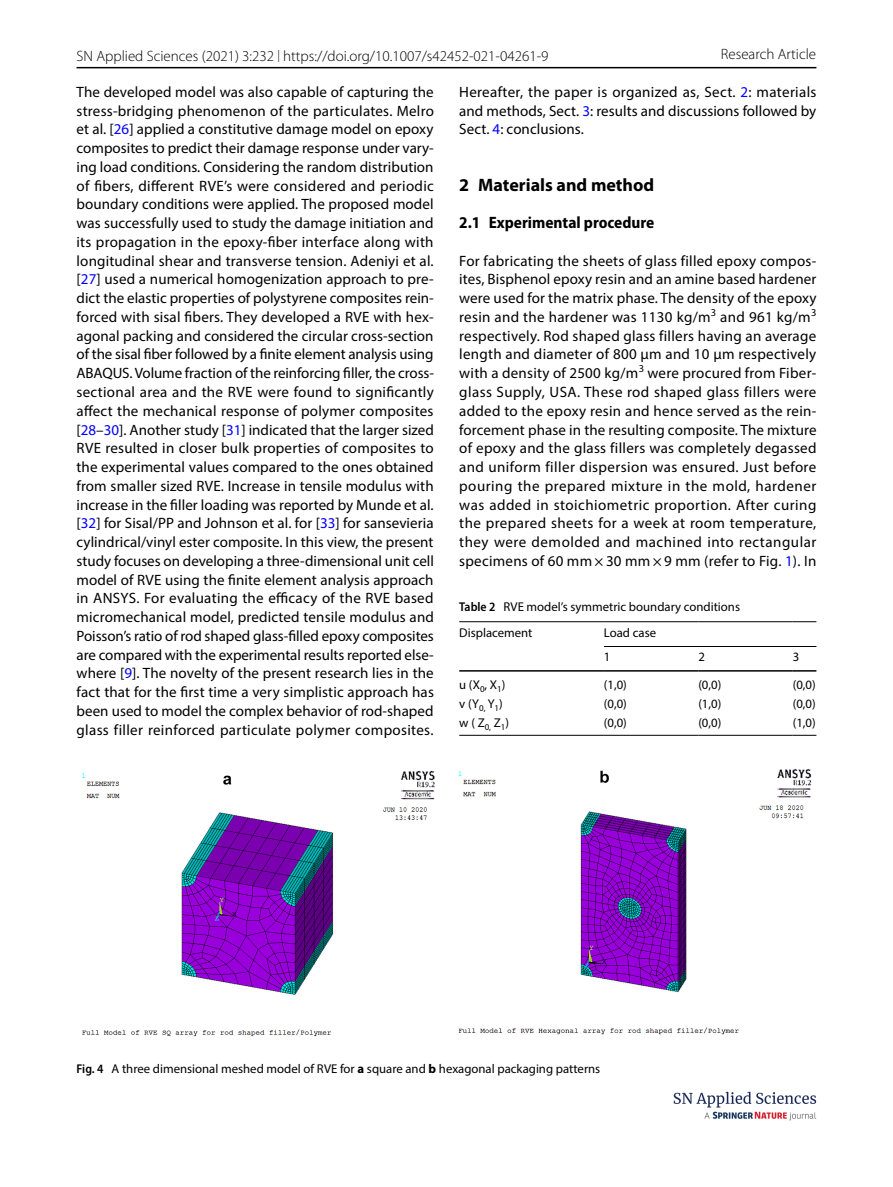
<style>
.page{position:relative;width:893px;height:1187px;background:#fff}
.page>*{position:absolute;margin:0;border:0;box-sizing:border-box;transform-origin:0 0}
.t1{font:700 18px "Myriad Pro";color:#000}
.t2{font:700 semi-condensed 16.5px "Myriad Pro";color:#000}
.t3{font:15px/18.8px "Myriad Pro";letter-spacing:.02em;color:#000;text-align:justify}
.t4{font:300 15px "Myriad Pro";color:#000}
.t5{font:12.75px/25.5px "Myriad Pro";color:#000}
.s1{font-size:12px}
.s2{color:#00f}
.s3{font-weight:600;font-stretch:semi-condensed}
.s4{font-weight:700}
</style>
<div class="page">
<hr style="left:77px;top:67px;width:739px;height:1px;background:#000">
<img style="left:673px;top:1091px;width:144px;height:29px">
<img style="left:82px;top:768px;width:730px;height:269px">
<hr style="left:459px;top:621px;width:145px;height:1px;background:#000">
<hr style="left:604px;top:621px;width:94px;height:1px;background:#000">
<hr style="left:698px;top:621px;width:95px;height:1px;background:#000">
<svg style="left:793px;top:621px;width:23px;height:1px"></svg>
<hr style="left:459px;top:670px;width:145px;height:1px;background:#000">
<hr style="left:604px;top:670px;width:94px;height:1px;background:#000">
<hr style="left:698px;top:670px;width:95px;height:1px;background:#000">
<svg style="left:793px;top:670px;width:23px;height:1px"></svg>
<hr style="left:459px;top:734px;width:145px;height:1px;background:#000">
<hr style="left:604px;top:734px;width:94px;height:1px;background:#000">
<hr style="left:698px;top:734px;width:95px;height:1px;background:#000">
<svg style="left:793px;top:734px;width:23px;height:1px"></svg>
<hr style="left:604px;top:646px;width:212px;height:1px;background:#000">
<p class="t4" style="left:77px;top:47px;width:473px">SN Applied Sciences (2021) 3:232 <span class="s1">|</span> https://doi.org/10.1007/s42452-021-04261-9</p>
<p class="t4" style="left:721px;top:46px;width:97px">Research Article</p>
<p class="t3" style="left:77px;top:82px;width:359px">The developed model was also capable of capturing the stress-bridging phenomenon of the particulates. Melro et al. [<span class="s2">26</span>] applied a constitutive damage model on epoxy composites to predict their damage response under vary&shy;ing load conditions. Considering the random distribution of fibers, different RVE’s were considered and periodic boundary conditions were applied. The proposed model was successfully used to study the damage initiation and its propagation in the epoxy-fiber interface along with longitudinal shear and transverse tension. Adeniyi et al. [<span class="s2">27</span>] used a numerical homogenization approach to pre&shy;dict the elastic properties of polystyrene composites rein&shy;forced with sisal fibers. They developed a RVE with hex&shy;agonal packing and considered the circular cross-section of the sisal fiber followed by a finite element analysis using ABAQUS. Volume fraction of the reinforcing filler, the cross&shy;sectional area and the RVE were found to significantly affect the mechanical response of polymer composites [<span class="s2">28</span>–<span class="s2">30</span>]. Another study [<span class="s2">31</span>] indicated that the larger sized RVE resulted in closer bulk properties of composites to the experimental values compared to the ones obtained from smaller sized RVE. Increase in tensile modulus with increase in the filler loading was reported by Munde et al. [<span class="s2">32</span>] for Sisal/PP and Johnson et al. for [<span class="s2">33</span>] for sansevieria cylindrical/vinyl ester composite. In this view, the present study focuses on developing a three-dimensional unit cell model of RVE using the finite element analysis approach in ANSYS. For evaluating the efficacy of the RVE based micromechanical model, predicted tensile modulus and Poisson’s ratio of rod shaped glass-filled epoxy composites are compared with the experimental results reported else&shy;where [<span class="s2">9</span>]. The novelty of the present research lies in the fact that for the first time a very simplistic approach has been used to model the complex behavior of rod-shaped glass filler reinforced particulate polymer composites.</p>
<p class="t3" style="left:459px;top:82px;width:359px">Hereafter, the paper is organized as, Sect. <span class="s2">2</span>: materials and methods, Sect. <span class="s2">3</span>: results and discussions followed by Sect. <span class="s2">4</span>: conclusions.</p>
<p class="t1" style="left:459px;top:173px;width:197px">2 Materials and method</p>
<p class="t2" style="left:459px;top:213px;width:197px">2.1 Experimental procedure</p>
<p class="t3" style="left:459px;top:251px;width:359px">For fabricating the sheets of glass filled epoxy compos&shy;ites, Bisphenol epoxy resin and an amine based hardener were used for the matrix phase. The density of the epoxy resin and the hardener was 1130 kg/m<sup>3</sup> and 961 kg/m<sup>3 </sup>respectively. Rod shaped glass fillers having an average length and diameter of 800 µm and 10 µm respectively with a density of 2500 kg/m<sup>3</sup> were procured from Fiber&shy;glass Supply, USA. These rod shaped glass fillers were added to the epoxy resin and hence served as the rein&shy;forcement phase in the resulting composite. The mixture of epoxy and the glass fillers was completely degassed and uniform filler dispersion was ensured. Just before pouring the prepared mixture in the mold, hardener was added in stoichiometric proportion. After curing the prepared sheets for a week at room temperature, they were demolded and machined into rectangular specimens of 60 mm × 30 mm × 9 mm (refer to Fig. <span class="s2">1</span>). In</p>
<p class="t5" style="left:459px;top:594px;width:282px"><span class="s3">Table 2</span> RVE model’s symmetric boundary conditions<br>Displacement</p>
<p class="t5" style="left:604px;top:620px;width:54px;line-height:24.5px">Load case<br>1</p>
<p class="t5" style="left:698px;top:644px;width:8px">2</p>
<p class="t5" style="left:793px;top:644px;width:8px">3</p>
<p class="t5" style="left:459px;top:672px;width:48px">u (X<sub>0</sub>, X<sub>1</sub>)</p>
<p class="t5" style="left:604px;top:672px;width:24px">(1,0)</p>
<p class="t5" style="left:698px;top:672px;width:24px">(0,0)</p>
<p class="t5" style="left:793px;top:672px;width:24px">(0,0)</p>
<p class="t5" style="left:459px;top:690px;width:45px">v (Y<sub>0,</sub> Y<sub>1</sub>)</p>
<p class="t5" style="left:604px;top:690px;width:24px">(0,0)</p>
<p class="t5" style="left:698px;top:690px;width:24px">(1,0)</p>
<p class="t5" style="left:793px;top:690px;width:24px">(0,0)</p>
<p class="t5" style="left:459px;top:709px;width:51px">w ( Z<sub>0,</sub> Z<sub>1</sub>)</p>
<p class="t5" style="left:604px;top:709px;width:24px">(0,0)</p>
<p class="t5" style="left:698px;top:709px;width:24px">(0,0)</p>
<p class="t5" style="left:793px;top:709px;width:24px">(1,0)</p>
<p class="t5" style="left:77px;top:1055px;width:525px"><span class="s3">Fig. 4</span> A three dimensional meshed model of RVE for <span class="s4">a</span> square and <span class="s4">b</span> hexagonal packaging patterns</p>
</div>
